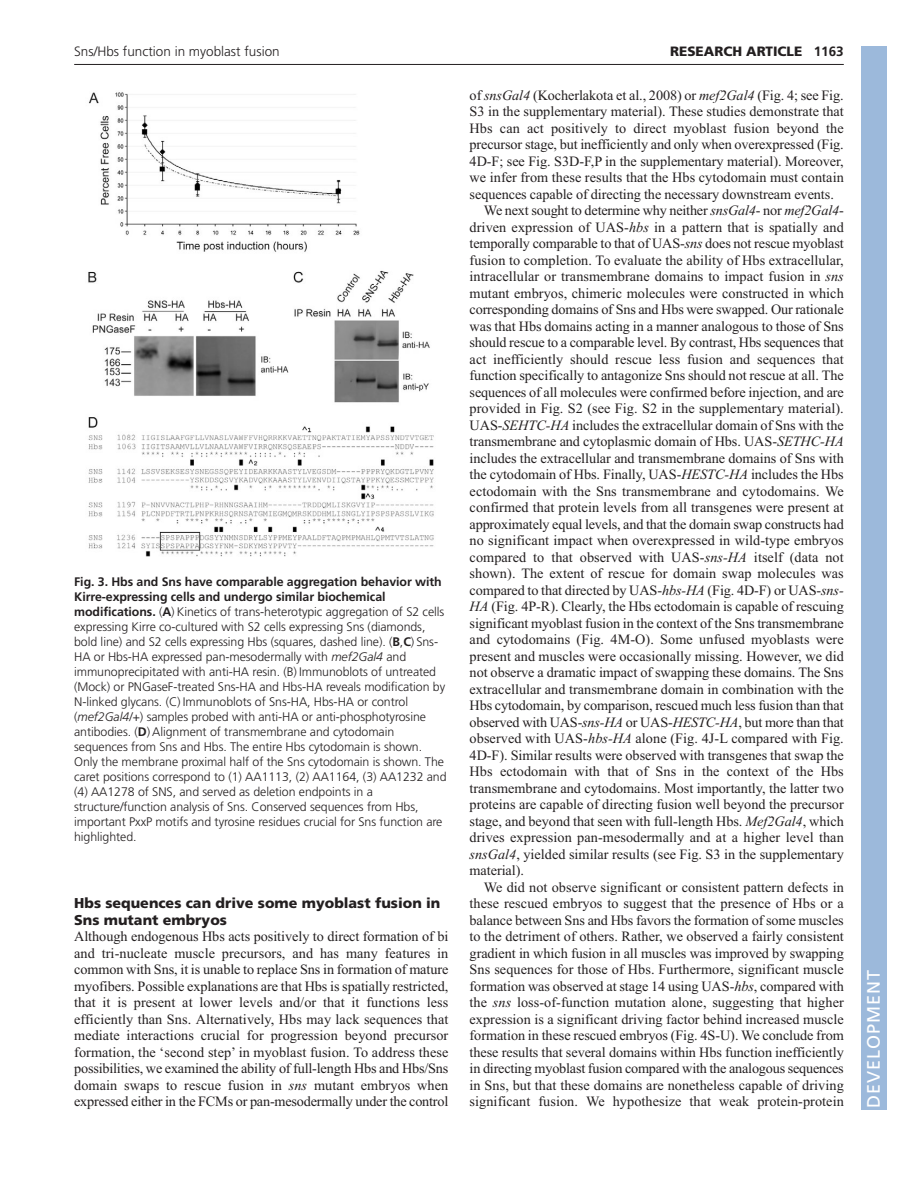
<style>
.page{position:relative;width:918px;height:1188px;background:#fff}
.page>*{position:absolute;margin:0;border:0;box-sizing:border-box;transform-origin:0 0}
.t1{font:18px "Frutiger LT Std";letter-spacing:.055em;color:#fff}
.t2{font:14.25px/16.5px "Times New Roman";color:#231f20;text-align:justify}
.t3{font:900 14.25px/16.5px "Frutiger LT Std";color:#231f20}
.t4{font:300 13.5px "Frutiger LT Std";color:#231f20}
.t5{font:900 13.5px "Frutiger LT Std";color:#231f20}
.t6{font:300 12.3px/15px "Frutiger LT Std";letter-spacing:-.005em;color:#231f20}
.s1{font-weight:700}
.s2{font-style:italic}
</style>
<div class="page">
<hr style="left:74px;top:64px;width:770px;height:1px;background:#231f20">
<img style="left:88px;top:92px;width:346px;height:465px">
<div style="left:861px;top:46px;width:25px;height:1064px;background:#9cb9db"></div>
<p class="t4" style="left:74px;top:46px;width:207px">Sns/Hbs function in myoblast fusion</p>
<p class="t5" style="left:670px;top:46px;width:175px">RESEARCH ARTICLE <span class="s1">1163</span></p>
<p class="t6" style="left:74px;top:575px;width:374px"><span class="s1">Fig. 3. Hbs and Sns have comparable aggregation behavior with Kirre-expressing cells and undergo similar biochemical modifications.</span> (<span class="s1">A</span>) Kinetics of trans-heterotypic aggregation of S2 cells expressing Kirre co-cultured with S2 cells expressing Sns (diamonds, bold line) and S2 cells expressing Hbs (squares, dashed line). (<span class="s1">B</span>,<span class="s1">C</span>) Sns-HA or Hbs-HA expressed pan-mesodermally with <span class="s2">mef2Gal4</span> and immunoprecipitated with anti-HA resin. (B) Immunoblots of untreated (Mock) or PNGaseF-treated Sns-HA and Hbs-HA reveals modification by N-linked glycans. (C) Immunoblots of Sns-HA, Hbs-HA or control (<span class="s2">mef2Gal4/+</span>) samples probed with anti-HA or anti-phosphotyrosine antibodies. (<span class="s1">D</span>) Alignment of transmembrane and cytodomain sequences from Sns and Hbs. The entire Hbs cytodomain is shown.<br>Only the membrane proximal half of the Sns cytodomain is shown. The caret positions correspond to (1) AA1113, (2) AA1164, (3) AA1232 and (4) AA1278 of SNS, and served as deletion endpoints in a structure/function analysis of Sns. Conserved sequences from Hbs, important PxxP motifs and tyrosine residues crucial for Sns function are highlighted.</p>
<p class="t3" style="left:74px;top:896px;width:368px">Hbs sequences can drive some myoblast fusion in<br>Sns mutant embryos</p>
<p class="t2" style="left:74px;top:930px;width:376px">Although endogenous Hbs acts positively to direct formation of bi and tri-nucleate muscle precursors, and has many features in common with Sns, it is unable to replace Sns in formation of mature myofibers. Possible explanations are that Hbs is spatially restricted, that it is present at lower levels and/or that it functions less efficiently than Sns. Alternatively, Hbs may lack sequences that mediate interactions crucial for progression beyond precursor formation, the ‘second step’ in myoblast fusion. To address these possibilities, we examined the ability of full-length Hbs and Hbs/Sns domain swaps to rescue fusion in <span class="s2">sns</span> mutant embryos when expressed either in the FCMs or pan-mesodermally under the control</p>
<p class="t2" style="left:470px;top:88px;width:376px">of <span class="s2">snsGal4</span> (Kocherlakota et al., 2008) or <span class="s2">mef2Gal4</span> (Fig. 4; see Fig.</p>
<p class="t2" style="left:470px;top:105px;width:376px">S3 in the supplementary material). These studies demonstrate that</p>
<p class="t2" style="left:470px;top:121px;width:376px">Hbs can act positively to direct myoblast fusion beyond the</p>
<p class="t2" style="left:470px;top:138px;width:376px">precursor stage, but inefficiently and only when overexpressed (Fig.</p>
<p class="t2" style="left:470px;top:154px;width:376px">4D-F; see Fig. S3D-F,P in the supplementary material). Moreover,</p>
<p class="t2" style="left:470px;top:171px;width:376px">we infer from these results that the Hbs cytodomain must contain</p>
<p class="t2" style="left:470px;top:187px;width:366px">sequences capable of directing the necessary downstream events.</p>
<p class="t2" style="left:484px;top:204px;width:361px">We next sought to determine why neither <span class="s2">snsGal4</span>- nor <span class="s2">mef2Gal4</span>-</p>
<p class="t2" style="left:470px;top:220px;width:376px">driven expression of UAS-<span class="s2">hbs</span> in a pattern that is spatially and</p>
<p class="t2" style="left:470px;top:237px;width:376px">temporally comparable to that of UAS-<span class="s2">sns</span> does not rescue myoblast</p>
<p class="t2" style="left:470px;top:253px;width:376px">fusion to completion. To evaluate the ability of Hbs extracellular,</p>
<p class="t2" style="left:470px;top:270px;width:376px">intracellular or transmembrane domains to impact fusion in <span class="s2">sns</span></p>
<p class="t2" style="left:470px;top:286px;width:376px">mutant embryos, chimeric molecules were constructed in which</p>
<p class="t2" style="left:470px;top:303px;width:376px">corresponding domains of Sns and Hbs were swapped. Our rationale</p>
<p class="t2" style="left:470px;top:319px;width:376px">was that Hbs domains acting in a manner analogous to those of Sns</p>
<p class="t2" style="left:470px;top:336px;width:376px">should rescue to a comparable level. By contrast, Hbs sequences that</p>
<p class="t2" style="left:470px;top:352px;width:376px">act inefficiently should rescue less fusion and sequences that</p>
<p class="t2" style="left:470px;top:369px;width:376px">function specifically to antagonize Sns should not rescue at all. The</p>
<p class="t2" style="left:470px;top:385px;width:376px">sequences of all molecules were confirmed before injection, and are</p>
<p class="t2" style="left:470px;top:402px;width:376px">provided in Fig. S2 (see Fig. S2 in the supplementary material).</p>
<p class="t2" style="left:470px;top:418px;width:376px">UAS-<span class="s2">SEHTC-HA</span> includes the extracellular domain of Sns with the</p>
<p class="t2" style="left:470px;top:435px;width:376px">transmembrane and cytoplasmic domain of Hbs. UAS-<span class="s2">SETHC-HA</span></p>
<p class="t2" style="left:470px;top:451px;width:376px">includes the extracellular and transmembrane domains of Sns with</p>
<p class="t2" style="left:470px;top:468px;width:376px">the cytodomain of Hbs. Finally, UAS-<span class="s2">HESTC-HA</span> includes the Hbs</p>
<p class="t2" style="left:470px;top:484px;width:376px">ectodomain with the Sns transmembrane and cytodomains. We</p>
<p class="t2" style="left:470px;top:501px;width:376px">confirmed that protein levels from all transgenes were present at</p>
<p class="t2" style="left:470px;top:517px;width:376px">approximately equal levels, and that the domain swap constructs had</p>
<p class="t2" style="left:470px;top:534px;width:376px">no significant impact when overexpressed in wild-type embryos</p>
<p class="t2" style="left:470px;top:550px;width:376px">compared to that observed with UAS-<span class="s2">sns-HA</span> itself (data not</p>
<p class="t2" style="left:470px;top:567px;width:376px">shown). The extent of rescue for domain swap molecules was</p>
<p class="t2" style="left:470px;top:583px;width:376px">compared to that directed by UAS-<span class="s2">hbs-HA</span> (Fig. 4D-F) or UAS-<span class="s2">sns-</span></p>
<p class="t2" style="left:470px;top:600px;width:376px"><span class="s2">HA</span> (Fig. 4P-R). Clearly, the Hbs ectodomain is capable of rescuing</p>
<p class="t2" style="left:470px;top:616px;width:376px">significant myoblast fusion in the context of the Sns transmembrane</p>
<p class="t2" style="left:470px;top:633px;width:376px">and cytodomains (Fig. 4M-O). Some unfused myoblasts were</p>
<p class="t2" style="left:470px;top:649px;width:376px">present and muscles were occasionally missing. However, we did</p>
<p class="t2" style="left:470px;top:666px;width:376px">not observe a dramatic impact of swapping these domains. The Sns</p>
<p class="t2" style="left:470px;top:682px;width:376px">extracellular and transmembrane domain in combination with the</p>
<p class="t2" style="left:470px;top:699px;width:376px">Hbs cytodomain, by comparison, rescued much less fusion than that</p>
<p class="t2" style="left:470px;top:715px;width:376px">observed with UAS-<span class="s2">sns-HA</span> or UAS-<span class="s2">HESTC-HA</span>, but more than that</p>
<p class="t2" style="left:470px;top:732px;width:376px">observed with UAS-<span class="s2">hbs-HA</span> alone (Fig. 4J-L compared with Fig.</p>
<p class="t2" style="left:470px;top:748px;width:376px">4D-F). Similar results were observed with transgenes that swap the</p>
<p class="t2" style="left:470px;top:765px;width:376px">Hbs ectodomain with that of Sns in the context of the Hbs</p>
<p class="t2" style="left:470px;top:781px;width:376px">transmembrane and cytodomains. Most importantly, the latter two</p>
<p class="t2" style="left:470px;top:798px;width:376px">proteins are capable of directing fusion well beyond the precursor</p>
<p class="t2" style="left:470px;top:814px;width:376px">stage, and beyond that seen with full-length Hbs. <span class="s2">Mef2Gal4</span>, which</p>
<p class="t2" style="left:470px;top:831px;width:376px">drives expression pan-mesodermally and at a higher level than</p>
<p class="t2" style="left:470px;top:847px;width:376px"><span class="s2">snsGal4</span>, yielded similar results (see Fig. S3 in the supplementary</p>
<p class="t2" style="left:470px;top:864px;width:56px">material).</p>
<p class="t2" style="left:484px;top:880px;width:361px">We did not observe significant or consistent pattern defects in</p>
<p class="t2" style="left:470px;top:897px;width:376px">these rescued embryos to suggest that the presence of Hbs or a</p>
<p class="t2" style="left:470px;top:913px;width:376px">balance between Sns and Hbs favors the formation of some muscles</p>
<p class="t2" style="left:470px;top:930px;width:376px">to the detriment of others. Rather, we observed a fairly consistent</p>
<p class="t2" style="left:470px;top:946px;width:376px">gradient in which fusion in all muscles was improved by swapping</p>
<p class="t2" style="left:470px;top:963px;width:376px">Sns sequences for those of Hbs. Furthermore, significant muscle</p>
<p class="t2" style="left:470px;top:979px;width:376px">formation was observed at stage 14 using UAS-<span class="s2">hbs</span>, compared with</p>
<p class="t2" style="left:470px;top:996px;width:376px">the <span class="s2">sns</span> loss-of-function mutation alone, suggesting that higher</p>
<p class="t2" style="left:470px;top:1012px;width:376px">expression is a significant driving factor behind increased muscle</p>
<p class="t2" style="left:470px;top:1029px;width:376px">formation in these rescued embryos (Fig. 4S-U). We conclude from</p>
<p class="t2" style="left:470px;top:1045px;width:376px">these results that several domains within Hbs function inefficiently</p>
<p class="t2" style="left:470px;top:1062px;width:376px">in directing myoblast fusion compared with the analogous sequences</p>
<p class="t2" style="left:470px;top:1078px;width:376px">in Sns, but that these domains are nonetheless capable of driving</p>
<p class="t2" style="left:470px;top:1095px;width:376px">significant fusion. We hypothesize that weak protein-protein</p>
<p class="t1" style="left:863px;top:1108px;width:140px;rotate:-90deg">DEVELOPMENT</p>
</div>
